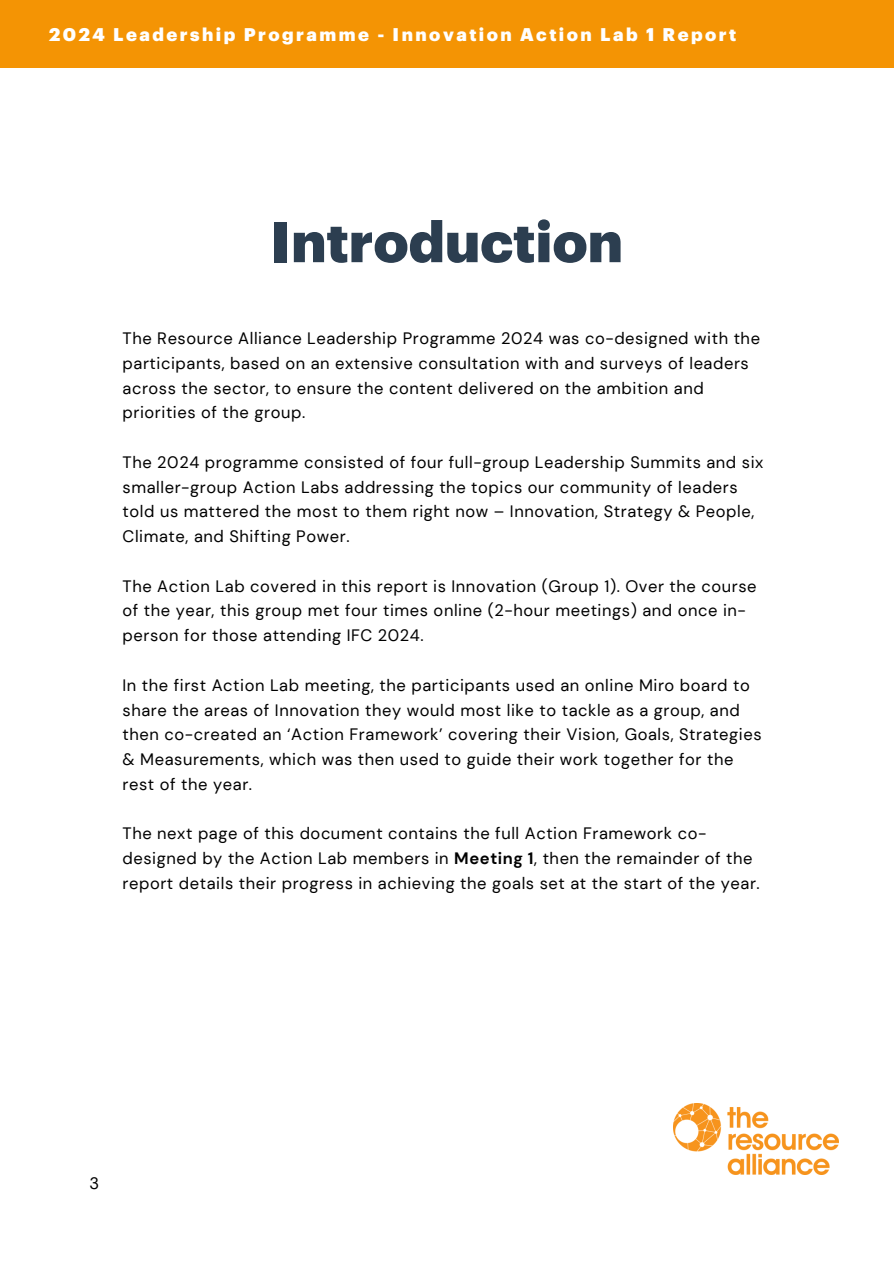
<style>
.page{position:relative;width:894px;height:1264px;background:#fff}
.page>*{position:absolute;margin:0;border:0;box-sizing:border-box;transform-origin:0 0}
.t1{font:900 56.25px "Graphik";color:#2c3e50}
.t2{font:900 18px "Graphik";letter-spacing:.135em;color:#fff}
.t3{font:16.5px/24.8px "DM Sans";letter-spacing:.035em;color:#000}
.s1{font-weight:700}
</style>
<div class="page">
<div style="left:0;top:0;width:893px;height:68px;background:#f49404"></div>
<img style="left:673px;top:1103px;width:165px;height:71px">
<p class="t2" style="left:49px;top:26px;width:688px">2024 Leadership Programme - Innovation Action Lab 1 Report</p>
<p class="t1" style="left:270px;top:216px;width:354px">Introduction</p>
<h2 class="t3" style="left:122px;top:326px;width:638px">The Resource Alliance Leadership Programme 2024 was co-designed with the participants, based on an extensive consultation with and surveys of leaders across the sector, to ensure the content delivered on the ambition and priorities of the group.</h2>
<h1 class="t3" style="left:122px;top:450px;width:642px">The 2024 programme consisted of four full-group Leadership Summits and six smaller-group Action Labs addressing the topics our community of leaders told us mattered the most to them right now – Innovation, Strategy &amp; People, Climate, and Shifting Power.</h1>
<p class="t3" style="left:122px;top:573px;width:635px">The Action Lab covered in this report is Innovation (Group 1). Over the course of the year, this group met four times online (2-hour meetings) and once in&shy;person for those attending IFC 2024.</p>
<p class="t3" style="left:122px;top:672px;width:640px">In the first Action Lab meeting, the participants used an online Miro board to share the areas of Innovation they would most like to tackle as a group, and then co-created an ‘Action Framework’ covering their Vision, Goals, Strategies &amp; Measurements, which was then used to guide their work together for the rest of the year.</p>
<p class="t3" style="left:122px;top:821px;width:638px">The next page of this document contains the full Action Framework co&shy;designed by the Action Lab members in <span class="s1">Meeting 1</span>, then the remainder of the report details their progress in achieving the goals set at the start of the year.</p>
<p class="t3" style="left:89px;top:1171px;width:11px">3</p>
</div>
